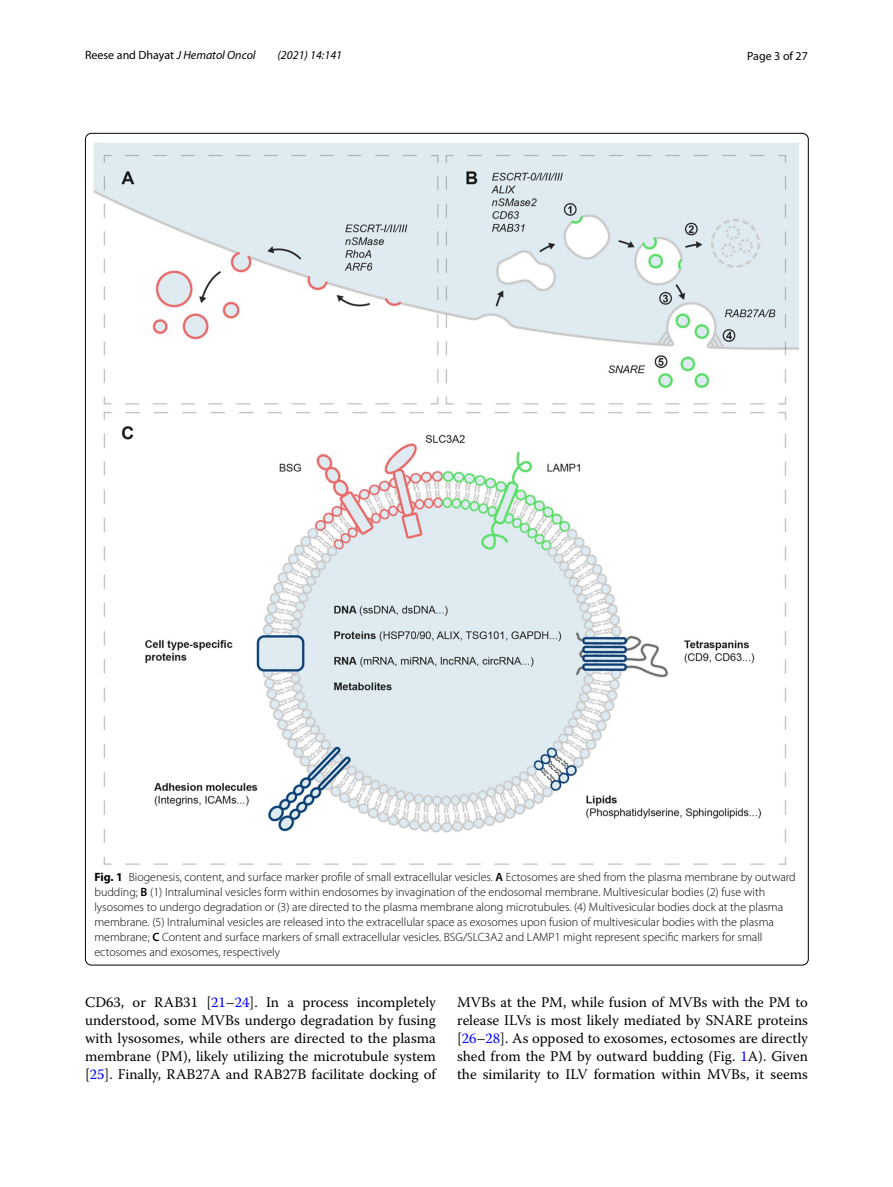
<style>
.page{position:relative;width:893px;height:1187px;background:#fff}
.page>*{position:absolute;margin:0;border:0;box-sizing:border-box;transform-origin:0 0}
.t1{font:14.7px/18px "Warnock Pro";color:#000;text-align:justify}
.t2{font:300 12px/15px "Myriad Pro";color:#000}
.t3{font:12px "Myriad Pro";color:#000}
.t4{font:italic 12px "Myriad Pro";color:#000}
.s1{font-style:italic}
.s2{font-weight:700}
.s3{font-weight:600}
.s4{color:#00f}
</style>
<div class="page">
<img style="left:94px;top:142px;width:705px;height:723px">
<p class="t3" style="left:85px;top:48px;width:172px">Reese and Dhayat <span class="s1">J Hematol Oncol</span></p>
<p class="t4" style="left:278px;top:48px;width:66px">(2021) 14:141</p>
<p class="t3" style="left:747px;top:48px;width:62px">Page 3 of 27</p>
<p class="t2" style="left:94px;top:869px;width:703px"><span class="s2">Fig. 1</span> Biogenesis, content, and surface marker profile of small extracellular vesicles. <span class="s3">A</span> Ectosomes are shed from the plasma membrane by outward budding; <span class="s3">B</span> (1) Intraluminal vesicles form within endosomes by invagination of the endosomal membrane. Multivesicular bodies (2) fuse with lysosomes to undergo degradation or (3) are directed to the plasma membrane along microtubules. (4) Multivesicular bodies dock at the plasma membrane. (5) Intraluminal vesicles are released into the extracellular space as exosomes upon fusion of multivesicular bodies with the plasma membrane; <span class="s3">C</span> Content and surface markers of small extracellular vesicles. BSG/SLC3A2 and LAMP1 might represent specific markers for small ectosomes and exosomes, respectively</p>
<p class="t1" style="left:85px;top:992px;width:352px">CD63, or RAB31 [<span class="s4">21</span>–<span class="s4">24</span>]. In a process incompletely understood, some MVBs undergo degradation by fusing with lysosomes, while others are directed to the plasma membrane (PM), likely utilizing the microtubule system [<span class="s4">25</span>]. Finally, RAB27A and RAB27B facilitate docking of</p>
<p class="t1" style="left:457px;top:992px;width:352px">MVBs at the PM, while fusion of MVBs with the PM to release ILVs is most likely mediated by SNARE proteins [<span class="s4">26</span>–<span class="s4">28</span>]. As opposed to exosomes, ectosomes are directly shed from the PM by outward budding (Fig. <span class="s4">1</span>A). Given the similarity to ILV formation within MVBs, it seems</p>
</div>
